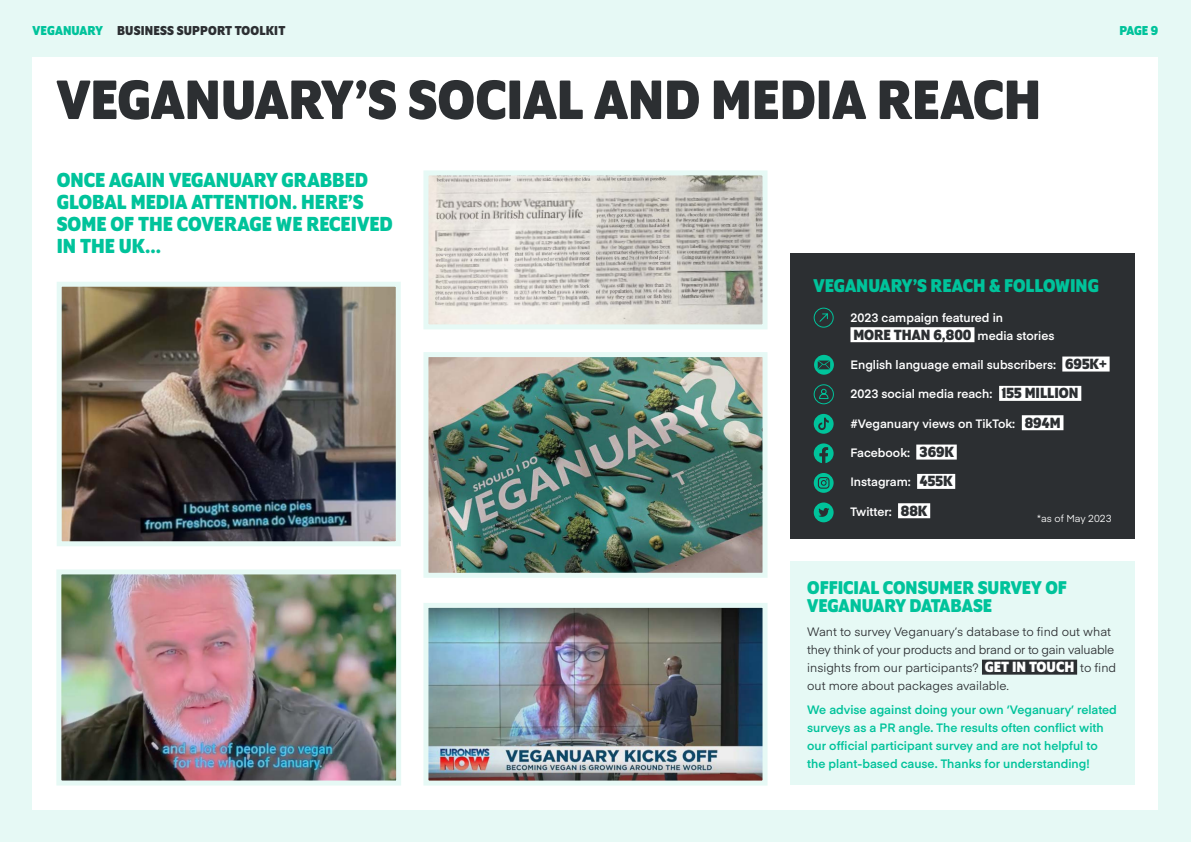
<style>
.page{position:relative;width:1191px;height:842px;background:#e6f9f5}
.page>*{position:absolute;margin:0;border:0;box-sizing:border-box;transform-origin:0 0}
.t1{font:700 60px "Program OT";color:#2c2f32}
.t2{font:700 22px/22px "Program OT";color:#00c39b}
.t3{font:700 20px/18px "Program OT";color:#00c39b}
.t4{font:700 16px "Program OT";color:#2c2f32}
.t5{font:700 14px "Program OT";letter-spacing:.01em;color:#2c2f32}
.t6{font:700 14px "Program OT";color:#00c39b}
.t7{font:600 12px/18px "Eina 01";color:#00c39b}
.t8{font:12px/18px "Eina 01";color:#2c2f32}
.t9{font:600 12px "Eina 01";color:#fff}
.t10{font:10px "Eina 01";color:#fff}
.s1{color:#00c39b}
.s2{font-family:"Eina 01";font-weight:600;font-size:12px;color:#fff}
.s3{font-family:"Program OT";font-weight:700;font-size:16px;color:#2c2f32}
.s4{font-family:"Program OT";font-weight:700;font-size:16px;color:#fff}
</style>
<div class="page">
<div style="left:33px;top:57px;width:1125px;height:752px;background:#fff"></div>
<img style="left:62px;top:575px;width:333px;height:204px">
<div style="left:56px;top:569px;width:345px;height:216px;border:5px solid #e6f9f5"></div>
<img style="left:63px;top:288px;width:332px;height:252px">
<div style="left:57px;top:282px;width:344px;height:264px;border:5px solid #e6f9f5"></div>
<img style="left:429px;top:176px;width:332px;height:147px">
<div style="left:423px;top:170px;width:344px;height:159px;border:5px solid #e6f9f5"></div>
<img style="left:429px;top:358px;width:332px;height:214px">
<div style="left:423px;top:352px;width:344px;height:226px;border:5px solid #e6f9f5"></div>
<div style="left:790px;top:562px;width:344px;height:223px;background:#e6f9f5"></div>
<div style="left:982px;top:660px;width:95px;height:15px;background:#2c2f32"></div>
<div style="left:790px;top:253px;width:344px;height:286px;background:#2c2f32"></div>
<div style="left:850px;top:327px;width:124px;height:15px;background:#fff"></div>
<div style="left:1062px;top:356px;width:47px;height:15px;background:#fff"></div>
<div style="left:999px;top:386px;width:82px;height:15px;background:#fff"></div>
<div style="left:1021px;top:415px;width:42px;height:15px;background:#fff"></div>
<div style="left:916px;top:445px;width:40px;height:15px;background:#fff"></div>
<div style="left:917px;top:474px;width:38px;height:15px;background:#fff"></div>
<div style="left:898px;top:503px;width:32px;height:15px;background:#fff"></div>
<svg style="left:819px;top:388px;width:10px;height:11px"></svg>
<div style="left:813px;top:384px;width:21px;height:20px;border:1px solid #00c39b;border-radius:50%"></div>
<svg style="left:813px;top:307px;width:21px;height:21px"></svg>
<div style="left:813px;top:502px;width:20px;height:20px;background:#00c39b;border-radius:50%"></div>
<svg style="left:818px;top:508px;width:11px;height:9px"></svg>
<svg style="left:813px;top:473px;width:20px;height:20px"></svg>
<svg style="left:818px;top:477px;width:11px;height:12px"></svg>
<svg style="left:813px;top:443px;width:20px;height:20px"></svg>
<div style="left:813px;top:414px;width:20px;height:20px;background:#00c39b;border-radius:50%"></div>
<svg style="left:818px;top:418px;width:11px;height:12px"></svg>
<svg style="left:814px;top:355px;width:20px;height:20px"></svg>
<img style="left:429px;top:609px;width:332px;height:170px">
<div style="left:423px;top:603px;width:344px;height:182px;border:5px solid #e6f9f5"></div>
<p class="t5" style="left:33px;top:22px;width:254px"><span class="s1">VEGANUARY</span> BUSINESS SUPPORT TOOLKIT</p>
<p class="t6" style="left:1119px;top:22px;width:41px">PAGE 9</p>
<h1 class="t1" style="left:57px;top:65px;width:986px">VEGANUARY’S SOCIAL AND MEDIA REACH</h1>
<h2 class="t2" style="left:57px;top:169px;width:337px">ONCE AGAIN VEGANUARY GRABBED<br>GLOBAL MEDIA ATTENTION. HERE’S<br>SOME OF THE COVERAGE WE RECEIVED<br>IN THE UK...</h2>
<h3 class="t3" style="left:813px;top:277px;width:287px">VEGANUARY’S REACH &amp; FOLLOWING</h3>
<p class="t9" style="left:850px;top:308px;width:154px">2023 campaign featured in</p>
<h3 class="t4" style="left:853px;top:325px;width:203px">MORE THAN 6,800 <span class="s2">media stories</span></h3>
<p class="t9" style="left:850px;top:356px;width:258px">English language email subscribers: <span class="s3">695K+</span></p>
<p class="t9" style="left:850px;top:385px;width:229px">2023 social media reach: <span class="s3">155 MILLION</span></p>
<p class="t9" style="left:850px;top:414px;width:212px">#Veganuary views on TikTok: <span class="s3">894M</span></p>
<p class="t9" style="left:850px;top:444px;width:105px">Facebook: <span class="s3">369K</span></p>
<p class="t9" style="left:850px;top:473px;width:103px">Instagram: <span class="s3">455K</span></p>
<p class="t9" style="left:850px;top:503px;width:78px">Twitter: <span class="s3">88K</span></p>
<p class="t10" style="left:1037px;top:511px;width:76px">*as of May 2023</p>
<h3 class="t3" style="left:807px;top:579px;width:261px">OFFICIAL CONSUMER SURVEY OF<br>VEGANUARY DATABASE</h3>
<p class="t8" style="left:807px;top:622px;width:310px">Want to survey Veganuary’s database to find out what they think of your products and brand or to gain valuable insights from our participants? <span class="s4">GET IN TOUCH</span> to find out more about packages available.</p>
<p class="t7" style="left:807px;top:700px;width:311px">We advise against doing your own ‘Veganuary’ related surveys as a PR angle. The results often conflict with our official participant survey and are not helpful to the plant-based cause. Thanks for understanding!</p>
</div>
